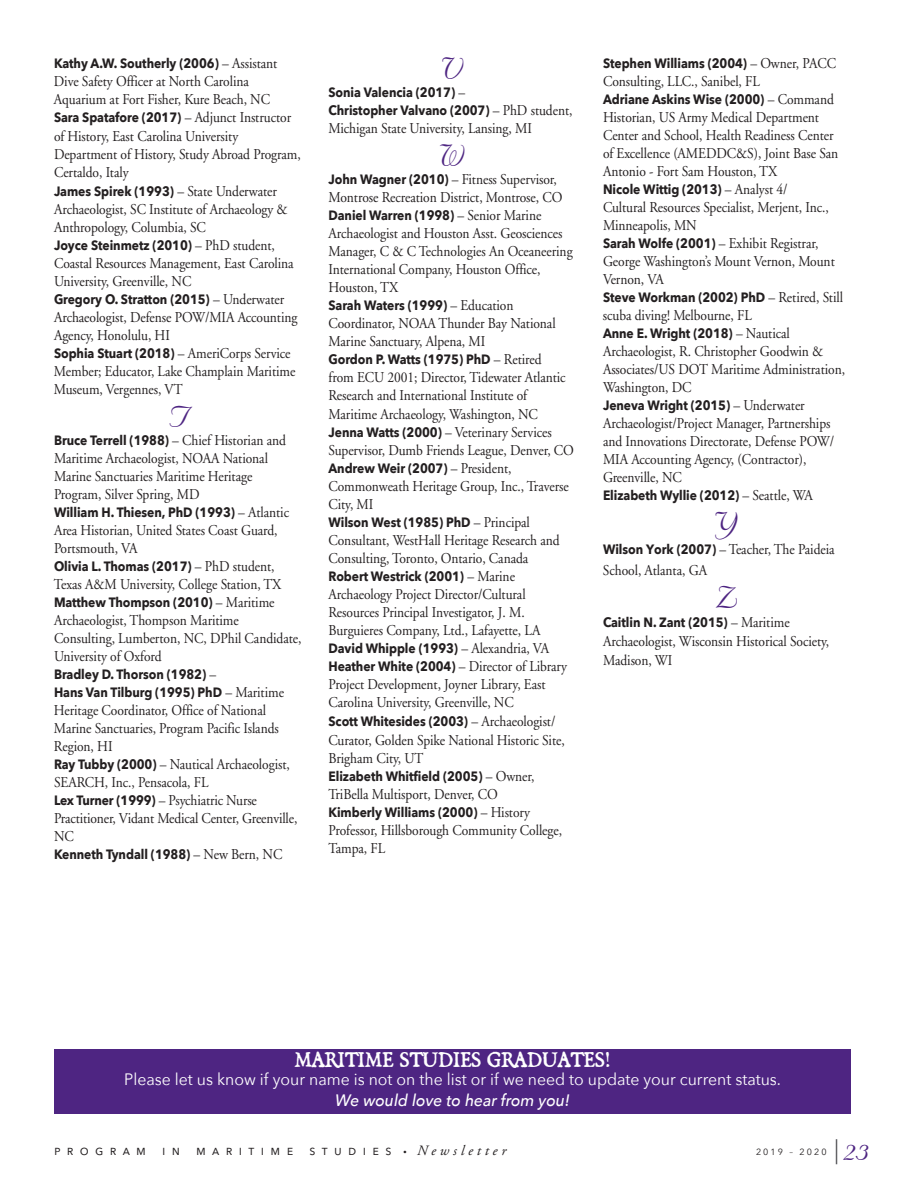
<style>
.page{position:relative;width:918px;height:1188px;background:#fff}
.page>*{position:absolute;margin:0;border:0;box-sizing:border-box;transform-origin:0 0}
.t1{font:37.5px "Nuptial Script";color:#4e2582}
.t2{font:36px "Nuptial Script";color:#4e2582}
.t3{font:24px "Black Beard";letter-spacing:.025em;color:#fff}
.t4{font:16.5px "Avenir Next";color:#fff;scale:.96 1}
.t5{font:italic 500 16.5px "Avenir Next";color:#fff;scale:.96 1}
.t6{font:15px/18px "Adobe Garamond";letter-spacing:-.005em;color:#231f20;scale:.9 1}
.t7{font:700 13.5px/18px "Avenir Next";letter-spacing:-.005em;color:#231f20;scale:.9 1}
.t8{font:13.5px "Avenir Next";letter-spacing:.47em;color:#231f20}
.t9{font:9px "Avenir Next";letter-spacing:.23em;color:#231f20}
.s1{font-family:"Adobe Garamond";font-weight:400;font-size:15px}
.s2{font-family:"Avenir Next";font-weight:700;font-size:13.5px}
.s3{font-family:"Adobe Garamond";font-style:italic;font-size:9px}
.s4{font-family:"Adobe Garamond";font-style:italic;font-size:14.25px}
</style>
<div class="page">
<svg style="left:836px;top:1139px;width:1px;height:25px"></svg>
<div style="left:54px;top:1049px;width:797px;height:65px;background:#4e2582"></div>
<p class="t7" style="left:54px;top:54px;width:250px">Kathy A.W. Southerly (2006) <span class="s1">– Assistant</span></p>
<p class="t6" style="left:54px;top:72px;width:242px">Dive Safety Officer at North Carolina<br>Aquarium at Fort Fisher, Kure Beach, NC</p>
<p class="t7" style="left:54px;top:108px;width:265px">Sara Spatafore (2017) <span class="s1">– Adjunct Instructor</span></p>
<p class="t6" style="left:54px;top:128px;width:276px">of History, East Carolina University<br>Department of History, Study Abroad Program,<br>Certaldo, Italy</p>
<p class="t7" style="left:54px;top:182px;width:249px">James Spirek (1993) <span class="s1">– State Underwater</span></p>
<p class="t6" style="left:54px;top:201px;width:261px">Archaeologist, SC Institute of Archaeology &amp;<br>Anthropology, Columbia, SC</p>
<p class="t7" style="left:54px;top:236px;width:247px">Joyce Steinmetz (2010) <span class="s1">– PhD student,</span></p>
<p class="t6" style="left:54px;top:255px;width:268px">Coastal Resources Management, East Carolina<br>University, Greenville, NC</p>
<p class="t7" style="left:54px;top:290px;width:257px">Gregory O. Stratton (2015) <span class="s1">– Underwater</span></p>
<p class="t6" style="left:54px;top:309px;width:272px">Archaeologist, Defense POW/MIA Accounting<br>Agency, Honolulu, HI</p>
<p class="t7" style="left:54px;top:344px;width:264px">Sophia Stuart (2018) <span class="s1">– AmeriCorps Service</span></p>
<p class="t6" style="left:54px;top:363px;width:270px">Member; Educator, Lake Champlain Maritime<br>Museum, Vergennes, VT</p>
<h2 class="t2" style="left:169px;top:397px;width:19px">T</h2>
<p class="t7" style="left:54px;top:431px;width:259px">Bruce Terrell (1988) <span class="s1">– Chief Historian and</span></p>
<p class="t6" style="left:54px;top:450px;width:239px">Maritime Archaeologist, NOAA National<br>Marine Sanctuaries Maritime Heritage<br>Program, Silver Spring, MD</p>
<p class="t7" style="left:54px;top:503px;width:263px">William H. Thiesen, PhD (1993) <span class="s1">– Atlantic</span></p>
<p class="t6" style="left:54px;top:522px;width:250px">Area Historian, United States Coast Guard,<br>Portsmouth, VA</p>
<p class="t7" style="left:54px;top:557px;width:247px">Olivia L. Thomas (2017) <span class="s1">– PhD student,</span></p>
<p class="t6" style="left:54px;top:576px;width:254px">Texas A&amp;M University, College Station, TX</p>
<p class="t7" style="left:54px;top:593px;width:247px">Matthew Thompson (2010) <span class="s1">– Maritime</span></p>
<p class="t6" style="left:54px;top:612px;width:277px">Archaeologist, Thompson Maritime<br>Consulting, Lumberton, NC, DPhil Candidate,<br>University of Oxford</p>
<p class="t7" style="left:54px;top:665px;width:257px">Bradley D. Thorson (1982) <span class="s1">–<br></span>Hans Van Tilburg (1995) PhD <span class="s1">– Maritime</span></p>
<p class="t6" style="left:54px;top:702px;width:272px">Heritage Coordinator, Office of National<br>Marine Sanctuaries, Program Pacific Islands<br>Region, HI<br><span class="s2">Ray Tubby (2000)</span> – Nautical Archaeologist,<br>SEARCH, Inc., Pensacola, FL<br><span class="s2">Lex Turner (1999)</span> – Psychiatric Nurse<br>Practitioner, Vidant Medical Center, Greenville,<br>NC</p>
<p class="t7" style="left:54px;top:845px;width:255px">Kenneth Tyndall (1988) <span class="s1">– New Bern, NC</span></p>
<h2 class="t2" style="left:442px;top:49px;width:22px">V</h2>
<p class="t7" style="left:328px;top:83px;width:273px">Sonia Valencia (2017) <span class="s1">–<br></span>Christopher Valvano (2007) <span class="s1">– PhD student,</span></p>
<p class="t6" style="left:328px;top:120px;width:228px">Michigan State University, Lansing, MI</p>
<h2 class="t2" style="left:440px;top:136px;width:26px">W</h2>
<p class="t6" style="left:328px;top:171px;width:262px"><span class="s2">John Wagner (2010)</span> – Fitness Supervisor,<br>Montrose Recreation District, Montrose, CO</p>
<p class="t7" style="left:328px;top:206px;width:238px">Daniel Warren (1998) <span class="s1">– Senior Marine</span></p>
<p class="t6" style="left:328px;top:225px;width:273px">Archaeologist and Houston Asst. Geosciences Manager, C &amp; C Technologies An Oceaneering International Company, Houston Office, Houston, TX</p>
<p class="t7" style="left:328px;top:296px;width:207px">Sarah Waters (1999) <span class="s1">– Education</span></p>
<p class="t6" style="left:328px;top:315px;width:254px">Coordinator, NOAA Thunder Bay National<br>Marine Sanctuary, Alpena, MI</p>
<p class="t7" style="left:328px;top:350px;width:238px">Gordon P. Watts (1975) PhD <span class="s1">– Retired</span></p>
<p class="t6" style="left:328px;top:369px;width:274px">from ECU 2001; Director, Tidewater Atlantic Research and International Institute of Maritime Archaeology, Washington, NC <span class="s2">Jenna Watts (2000)</span> – Veterinary Services Supervisor, Dumb Friends League, Denver, CO</p>
<p class="t7" style="left:328px;top:459px;width:205px">Andrew Weir (2007) <span class="s1">– President,</span></p>
<p class="t6" style="left:328px;top:478px;width:268px">Commonweath Heritage Group, Inc., Traverse<br>City, MI</p>
<p class="t7" style="left:328px;top:513px;width:225px">Wilson West (1985) PhD <span class="s1">– Principal</span></p>
<p class="t6" style="left:329px;top:532px;width:258px">Consultant, WestHall Heritage Research and<br>Consulting, Toronto, Ontario, Canada</p>
<p class="t7" style="left:328px;top:567px;width:209px">Robert Westrick (2001) <span class="s1">– Marine</span></p>
<p class="t6" style="left:328px;top:586px;width:237px">Archaeology Project Director/Cultural<br>Resources Principal Investigator, J. M.<br>Burguieres Company, Ltd., Lafayette, LA</p>
<p class="t7" style="left:328px;top:639px;width:267px">David Whipple (1993) <span class="s1">– Alexandria, VA<br></span>Heather White (2004) <span class="s1">– Director of Library</span></p>
<p class="t6" style="left:328px;top:676px;width:243px">Project Development, Joyner Library, East<br>Carolina University, Greenville, NC</p>
<p class="t7" style="left:328px;top:712px;width:254px">Scott Whitesides (2003) <span class="s1">– Archaeologist/</span></p>
<p class="t6" style="left:329px;top:732px;width:264px">Curator, Golden Spike National Historic Site,<br>Brigham City, UT</p>
<p class="t7" style="left:328px;top:767px;width:230px">Elizabeth Whitfield (2005) <span class="s1">– Owner,</span></p>
<p class="t6" style="left:328px;top:786px;width:190px">TriBella Multisport, Denver, CO</p>
<p class="t7" style="left:328px;top:803px;width:226px">Kimberly Williams (2000) <span class="s1">– History</span></p>
<p class="t6" style="left:329px;top:822px;width:261px">Professor, Hillsborough Community College,<br>Tampa, FL</p>
<p class="t7" style="left:603px;top:54px;width:260px">Stephen Williams (2004) <span class="s1">– Owner, PACC</span></p>
<p class="t6" style="left:603px;top:72px;width:176px">Consulting, LLC., Sanibel, FL</p>
<p class="t7" style="left:603px;top:90px;width:258px">Adriane Askins Wise (2000) <span class="s1">– Command</span></p>
<p class="t6" style="left:603px;top:108px;width:263px">Historian, US Army Medical Department Center and School, Health Readiness Center of Excellence (AMEDDC&amp;S), Joint Base San Antonio - Fort Sam Houston, TX</p>
<p class="t7" style="left:603px;top:180px;width:207px">Nicole Wittig (2013) <span class="s1">– Analyst 4/</span></p>
<p class="t6" style="left:603px;top:198px;width:259px">Cultural Resources Specialist, Merjent, Inc.,<br>Minneapolis, MN<br><span class="s2">Sarah Wolfe (2001)</span> – Exhibit Registrar,<br>George Washington’s Mount Vernon, Mount<br>Vernon, VA</p>
<p class="t7" style="left:603px;top:288px;width:268px">Steve Workman (2002) PhD <span class="s1">– Retired, Still</span></p>
<p class="t6" style="left:603px;top:306px;width:167px">scuba diving! Melbourne, FL</p>
<p class="t7" style="left:603px;top:324px;width:209px">Anne E. Wright (2018) <span class="s1">– Nautical</span></p>
<p class="t6" style="left:603px;top:342px;width:270px">Archaeologist, R. Christopher Goodwin &amp;<br>Associates/US DOT Maritime Administration,<br>Washington, DC</p>
<p class="t7" style="left:603px;top:396px;width:226px">Jeneva Wright (2015) <span class="s1">– Underwater</span></p>
<p class="t6" style="left:603px;top:414px;width:258px">Archaeologist/Project Manager, Partnerships and Innovations Directorate, Defense POW/ MIA Accounting Agency, (Contractor), Greenville, NC</p>
<p class="t7" style="left:603px;top:486px;width:235px">Elizabeth Wyllie (2012) <span class="s1">– Seattle, WA</span></p>
<h2 class="t2" style="left:716px;top:502px;width:23px">Y</h2>
<p class="t6" style="left:603px;top:539px;width:259px;line-height:21px"><span class="s2">Wilson York (2007)</span> – Teacher, The Paideia<br>School, Atlanta, GA</p>
<h2 class="t2" style="left:715px;top:577px;width:26px">Z</h2>
<p class="t7" style="left:603px;top:613px;width:209px">Caitlin N. Zant (2015) <span class="s1">– Maritime</span></p>
<p class="t6" style="left:603px;top:632px;width:253px;line-height:19px">Archaeologist, Wisconsin Historical Society,<br>Madison, WI</p>
<h3 class="t3" style="left:295px;top:1046px;width:317px">MARITIME STUDIES GRADUATES!</h3>
<p class="t4" style="left:124px;top:1066px;width:686px">Please let us know if your name is not on the list or if we need to update your current status.</p>
<p class="t5" style="left:335px;top:1087px;width:246px">We would love to hear from you!</p>
<p class="t8" style="left:54px;top:1139px;width:454px">program in maritime studies <span class="s3">•</span> <span class="s4">Newsletter</span></p>
<p class="t9" style="left:756px;top:1145px;width:72px">2019 – 2020</p>
<h1 class="t1" style="left:845px;top:1128px;width:26px">23</h1>
</div>
